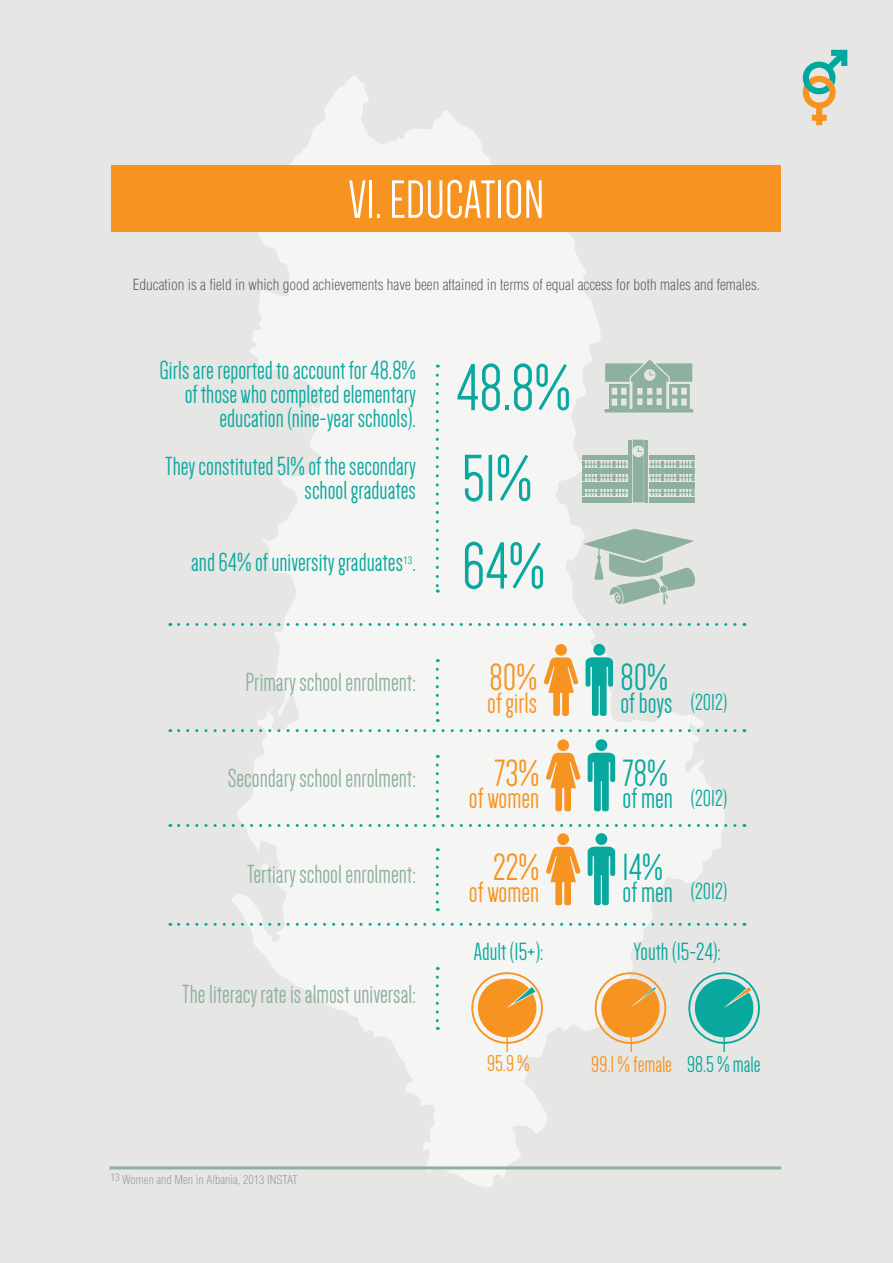
<style>
.page{position:relative;width:893px;height:1263px;background:#e6e6e5}
.page>*{position:absolute;margin:0;border:0;box-sizing:border-box;transform-origin:0 0}
.t1{font:68.4px/89.1px "Dense";color:#09a89e}
.t2{font:55.5px "Dense";color:#fff}
.t3{font:39px "Dense";color:#f79421}
.t4{font:39px "Dense";color:#09a89e}
.t5{font:30.3px "Dense";color:#f79421}
.t6{font:30.3px "Dense";color:#09a89e}
.t7{font:27px/24px "Dense";color:#09a89e;text-align:right}
.t8{font:27px "Dense";color:#8eb09f}
.t9{font:25.65px "Dense";color:#09a89e}
.t10{font:24px "Dense";color:#09a89e}
.t11{font:23.55px "Dense";color:#f79421}
.t12{font:300 condensed 15px "Helvetica LT Std";color:#636466}
.t13{font:300 condensed 12px "Helvetica LT Std";color:#9d9fa2}
.t14{font:300 condensed 10.5px "Helvetica LT Std";color:#09a89e}
.s1{font-size:30.3px}
.s2{color:#09a89e}
</style>
<div class="page">
<svg style="left:231px;top:76px;width:494px;height:1111px;fill:#f5f5f4"></svg>
<svg style="left:803px;top:50px;width:44px;height:75px"></svg>
<hr style="left:109px;top:1166px;width:672px;height:3px;background:#8eb09f">
<div style="left:112px;top:166px;width:669px;height:66px;background:#f79421"></div>
<svg style="left:544px;top:657px;width:34px;height:59px"></svg>
<div style="left:555px;top:644px;width:12px;height:12px;background:#f79421;border-radius:50%"></div>
<svg style="left:585px;top:657px;width:28px;height:59px"></svg>
<div style="left:593px;top:644px;width:12px;height:12px;background:#09a89e;border-radius:50%"></div>
<svg style="left:546px;top:753px;width:35px;height:58px"></svg>
<div style="left:557px;top:739px;width:12px;height:12px;background:#f79421;border-radius:50%"></div>
<svg style="left:588px;top:753px;width:27px;height:58px"></svg>
<div style="left:595px;top:739px;width:12px;height:12px;background:#09a89e;border-radius:50%"></div>
<svg style="left:546px;top:847px;width:35px;height:58px"></svg>
<div style="left:557px;top:833px;width:12px;height:12px;background:#f79421;border-radius:50%"></div>
<svg style="left:588px;top:847px;width:27px;height:58px"></svg>
<div style="left:595px;top:833px;width:12px;height:12px;background:#09a89e;border-radius:50%"></div>
<svg style="left:436px;top:375px;width:3px;height:218px"></svg>
<svg style="left:170px;top:623px;width:565px;height:3px"></svg>
<svg style="left:170px;top:729px;width:565px;height:3px"></svg>
<svg style="left:170px;top:824px;width:565px;height:3px"></svg>
<svg style="left:170px;top:923px;width:565px;height:3px"></svg>
<svg style="left:436px;top:669px;width:3px;height:53px"></svg>
<svg style="left:436px;top:765px;width:3px;height:53px"></svg>
<svg style="left:436px;top:858px;width:3px;height:53px"></svg>
<svg style="left:436px;top:977px;width:3px;height:53px"></svg>
<svg style="left:604px;top:359px;width:89px;height:53px"></svg>
<svg style="left:582px;top:474px;width:45px;height:7px"></svg>
<div style="left:582px;top:497px;width:45px;height:5px;background:#8eb09f"></div>
<div style="left:582px;top:455px;width:45px;height:5px;background:#8eb09f"></div>
<div style="left:582px;top:468px;width:45px;height:5px;background:#8eb09f"></div>
<svg style="left:582px;top:461px;width:45px;height:6px"></svg>
<div style="left:582px;top:482px;width:45px;height:6px;background:#8eb09f"></div>
<svg style="left:582px;top:489px;width:45px;height:7px"></svg>
<hr style="left:628px;top:440px;width:4px;height:62px;background:#8eb09f">
<svg style="left:633px;top:440px;width:61px;height:62px"></svg>
<svg style="left:583px;top:529px;width:113px;height:76px"></svg>
<svg style="left:467px;top:968px;width:80px;height:84px"></svg>
<svg style="left:590px;top:968px;width:80px;height:84px"></svg>
<svg style="left:684px;top:968px;width:76px;height:84px"></svg>
<h2 class="t2" style="left:349px;top:172px;width:197px">VI. EDUCATION</h2>
<p class="t12" style="left:133px;top:275px;width:629px">Education is a field in which good achievements have been attained in terms of equal access for both males and females.</p>
<p class="t7" style="left:160px;top:358px;width:258px">Girls are reported to account for 48.8% of those who completed elementary education (nine-year schools).</p>
<p class="t7" style="left:165px;top:455px;width:252px">They constituted 51% of the secondary school graduates</p>
<p class="t7" style="left:191px;top:551px;width:226px">and 64% of university graduates .</p>
<p class="t14" style="left:403px;top:553px;width:11px">13</p>
<p class="t8" style="left:245px;top:669px;width:172px">Primary school enrolment:</p>
<p class="t8" style="left:228px;top:765px;width:190px">Secondary school enrolment:</p>
<p class="t8" style="left:247px;top:861px;width:170px">Tertiary school enrolment:</p>
<p class="t8" style="left:182px;top:981px;width:235px">The literacy rate is almost universal:</p>
<p class="t13" style="left:111px;top:1172px;width:189px"><sup>13</sup> Women and Men in Albania, 2013 INSTAT</p>
<h1 class="t1" style="left:456px;top:344px;width:116px">48.8%<br>51%<br>64%</h1>
<h3 class="t3" style="left:490px;top:658px;width:49px">80%</h3>
<p class="t5" style="left:487px;top:688px;width:51px">ofgirls</p>
<h3 class="t3" style="left:494px;top:754px;width:47px">73%</h3>
<p class="t5" style="left:469px;top:783px;width:72px">of women</p>
<h3 class="t3" style="left:493px;top:848px;width:48px">22%</h3>
<p class="t5" style="left:469px;top:877px;width:72px">of women</p>
<p class="t9" style="left:474px;top:939px;width:71px">Adult (15+):</p>
<h3 class="t4" style="left:620px;top:658px;width:49px">80%</h3>
<p class="t6" style="left:620px;top:688px;width:54px">of boys</p>
<p class="t10" style="left:691px;top:691px;width:38px">(2012)</p>
<h3 class="t4" style="left:623px;top:754px;width:47px">78%</h3>
<p class="t10" style="left:623px;top:786px;width:106px"><span class="s1">of men</span> (2012)</p>
<h3 class="t4" style="left:623px;top:848px;width:42px">14%</h3>
<p class="t6" style="left:623px;top:877px;width:52px">of men</p>
<p class="t10" style="left:691px;top:880px;width:38px">(2012)</p>
<p class="t9" style="left:634px;top:939px;width:89px">Youth (15-24):</p>
<p class="t11" style="left:487px;top:1052px;width:44px">95.9 %</p>
<p class="t11" style="left:591px;top:1053px;width:171px">99.1 % female <span class="s2">98.5 % male</span></p>
</div>
